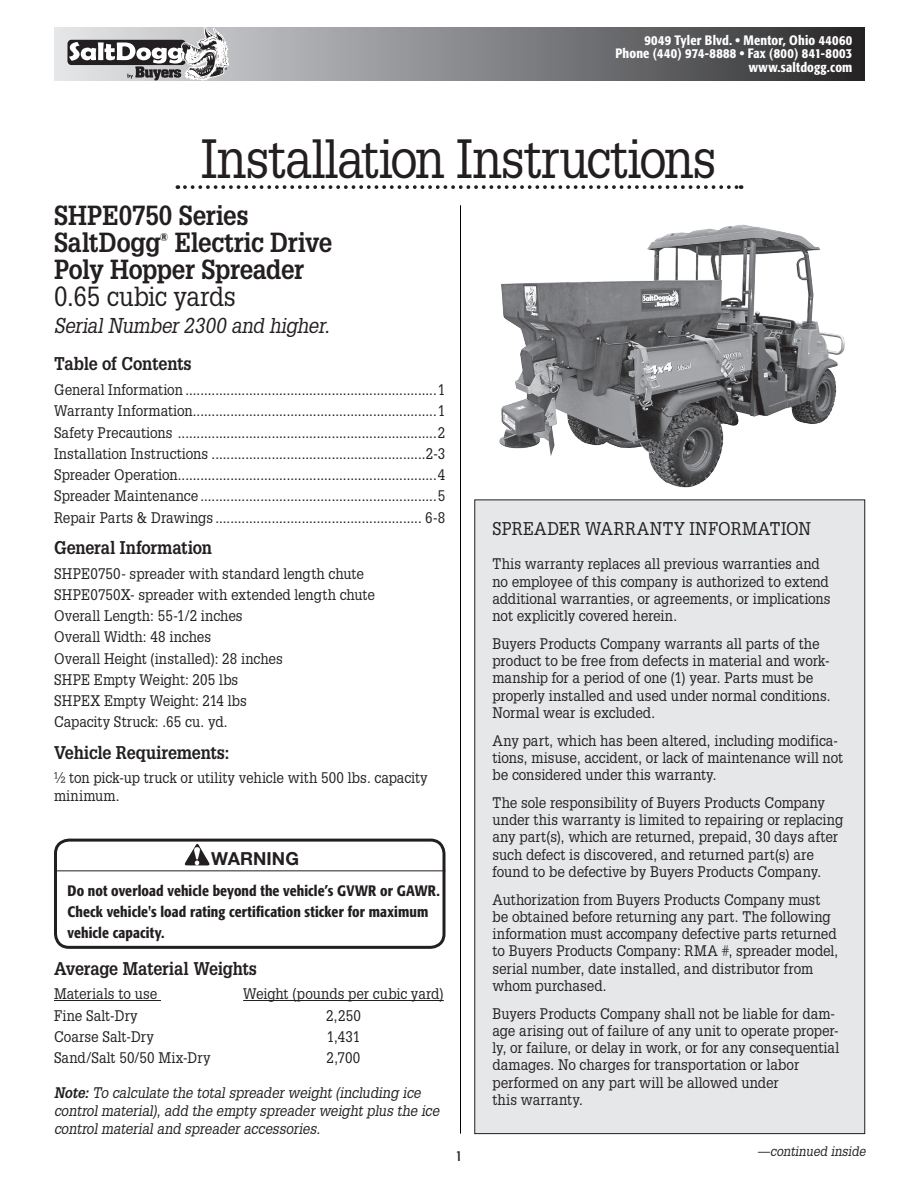
<style>
.page{position:relative;width:918px;height:1188px;background:#fff}
.page>*{position:absolute;margin:0;border:0;box-sizing:border-box;transform-origin:0 0}
.t1{font:54px "Glypha";letter-spacing:-.025em;color:#231f20;scale:.9 1}
.t2{font:700 27px/27px "Glypha";letter-spacing:-.01em;color:#231f20;scale:.9 1}
.t3{font:27px "Glypha";letter-spacing:-.005em;color:#231f20;scale:.9 1}
.t4{font:italic 21px "Glypha";letter-spacing:-.015em;color:#231f20;scale:.9 1}
.t5{font:700 18px "Glypha";letter-spacing:-.015em;color:#231f20;scale:.9 1}
.t6{font:18px "Glypha";letter-spacing:.02em;color:#231f20;scale:.9 1}
.t7{font:700 18px "Helvetica Neue LT";letter-spacing:.005em;color:#231f20}
.t8{font:15px/17.2px "Glypha";color:#231f20;scale:.9 1}
.t9{font:italic 15px/18px "Glypha";letter-spacing:-.005em;color:#231f20;scale:.9 1}
.t10{font:500 condensed 15px/21px "Formata";letter-spacing:.01em;color:#231f20}
.t11{font:condensed 15px "Formata";color:#231f20}
.t12{font:500 condensed 13.5px/13.5px "Formata";letter-spacing:.015em;color:#fff;text-align:right}
.t13{font:italic 13.5px "Glypha";letter-spacing:-.005em;color:#231f20;scale:.9 1}
.t14{font:700 11.4px "Formata";color:#231f20;scale:.9 1}
.s1{font-weight:700}
</style>
<div class="page">
<svg style="left:54px;top:27px;width:810px;height:54px;background:#78797c"></svg>
<svg style="left:69px;top:28px;width:160px;height:52px"></svg>
<hr style="left:460px;top:205px;width:1px;height:929px;background:#000">
<div style="left:54px;top:839px;width:392px;height:110px;border:3px solid #231f20;border-radius:14px"></div>
<hr style="left:54px;top:870px;width:392px;height:1px;background:#231f20">
<img style="left:186px;top:844px;width:11px;height:17px">
<div style="left:475px;top:500px;width:390px;height:634px;background:#e6e7e9"></div>
<hr style="left:54px;top:1000px;width:107px;height:1px;background:#231f20">
<hr style="left:243px;top:1000px;width:201px;height:1px;background:#231f20">
<img style="left:499px;top:224px;width:346px;height:264px">
<svg style="left:185px;top:185px;width:557px;height:4px"></svg>
<p class="t12" style="left:615px;top:33px;width:238px">9049 Tyler Blvd. • Mentor, Ohio 44060<br>Phone (440) 974-8888 • Fax (800) 841-8003 www.saltdogg.com</p>
<h1 class="t1" style="left:201px;top:125px;width:575px">Installation Instructions</h1>
<h2 class="t2" style="left:54px;top:201px;width:218px">SHPE0750 Series<br>SaltDogg</h2>
<h2 class="t2" style="left:54px;top:228px;width:311px;text-indent:121px">Electric Drive<br>Poly Hopper Spreader</h2>
<h2 class="t3" style="left:54px;top:279px;width:204px">0.65 cubic yards</h2>
<h3 class="t4" style="left:54px;top:312px;width:308px">Serial Number 2300 and higher.</h3>
<p class="t14" style="left:160px;top:230px;width:11px">®</p>
<p class="t5" style="left:54px;top:353px;width:155px">Table of Contents</p>
<p class="t8" style="left:54px;top:379px;width:437px;line-height:21.3px;text-align:justify">General Information ...................................................................1<br>Warranty Information.................................................................1<br>Safety Precautions .....................................................................2<br>Installation Instructions .........................................................2-3<br>Spreader Operation.....................................................................4<br>Spreader Maintenance ...............................................................5<br>Repair Parts &amp; Drawings ....................................................... 6-8</p>
<p class="t5" style="left:54px;top:536px;width:177px">General Information</p>
<p class="t8" style="left:54px;top:562px;width:358px;line-height:21.3px">SHPE0750- spreader with standard length chute SHPE0750X- spreader with extended length chute Overall Length: 55-1/2 inches<br>Overall Width: 48 inches<br>Overall Height (installed): 28 inches<br>SHPE Empty Weight: 205 lbs<br>SHPEX Empty Weight: 214 lbs<br>Capacity Struck: .65 cu. yd.</p>
<p class="t5" style="left:54px;top:741px;width:196px">Vehicle Requirements:</p>
<p class="t8" style="left:54px;top:769px;width:417px;line-height:18px">½ ton pick-up truck or utility vehicle with 500 lbs. capacity minimum.</p>
<p class="t7" style="left:211px;top:847px;width:89px">WARNING</p>
<p class="t10" style="left:67px;top:880px;width:374px">Do not overload vehicle beyond the vehicle’s GVWR or GAWR.<br>Check vehicle's load rating certification sticker for maximum vehicle capacity.</p>
<p class="t5" style="left:54px;top:957px;width:227px">Average Material Weights</p>
<p class="t8" style="left:54px;top:985px;width:116px">Materials to use</p>
<p class="t8" style="left:243px;top:985px;width:224px">Weight (pounds per cubic yard)</p>
<p class="t8" style="left:54px;top:1006px;width:95px">Fine Salt-Dry</p>
<p class="t8" style="left:326px;top:1006px;width:40px">2,250</p>
<p class="t8" style="left:54px;top:1027px;width:113px">Coarse Salt-Dry</p>
<p class="t8" style="left:327px;top:1027px;width:39px">1,431</p>
<p class="t8" style="left:54px;top:1049px;width:176px">Sand/Salt 50/50 Mix-Dry</p>
<p class="t8" style="left:327px;top:1049px;width:39px">2,700</p>
<p class="t9" style="left:54px;top:1083px;width:430px"><span class="s1">Note:</span> To calculate the total spreader weight (including ice control material), add the empty spreader weight plus the ice control material and spreader accessories.</p>
<p class="t11" style="left:456px;top:1147px;width:8px">1</p>
<p class="t6" style="left:492px;top:517px;width:356px">SPREADER WARRANTY INFORMATION</p>
<p class="t8" style="left:492px;top:555px;width:377px">This warranty replaces all previous warranties and no employee of this company is authorized to extend additional warranties, or agreements, or implications not explicitly covered herein.</p>
<p class="t8" style="left:492px;top:634px;width:377px">Buyers Products Company warrants all parts of the product to be free from defects in material and work&shy;manship for a period of one (1) year. Parts must be properly installed and used under normal conditions.<br>Normal wear is excluded.</p>
<p class="t8" style="left:492px;top:731px;width:391px">Any part, which has been altered, including modifica&shy;tions, misuse, accident, or lack of maintenance will not be considered under this warranty.</p>
<p class="t8" style="left:492px;top:793px;width:391px">The sole responsibility of Buyers Products Company under this warranty is limited to repairing or replacing any part(s), which are returned, prepaid, 30 days after such defect is discovered, and returned part(s) are found to be defective by Buyers Products Company.</p>
<p class="t8" style="left:492px;top:890px;width:386px">Authorization from Buyers Products Company must be obtained before returning any part. The following information must accompany defective parts returned to Buyers Products Company: RMA #, spreader model, serial number, date installed, and distributor from whom purchased.</p>
<p class="t8" style="left:492px;top:1004px;width:387px">Buyers Products Company shall not be liable for dam&shy;age arising out of failure of any unit to operate proper&shy;ly, or failure, or delay in work, or for any consequential damages. No charges for transportation or labor performed on any part will be allowed under<br>this warranty.</p>
<p class="t13" style="left:757px;top:1142px;width:122px">—continued inside</p>
</div>
